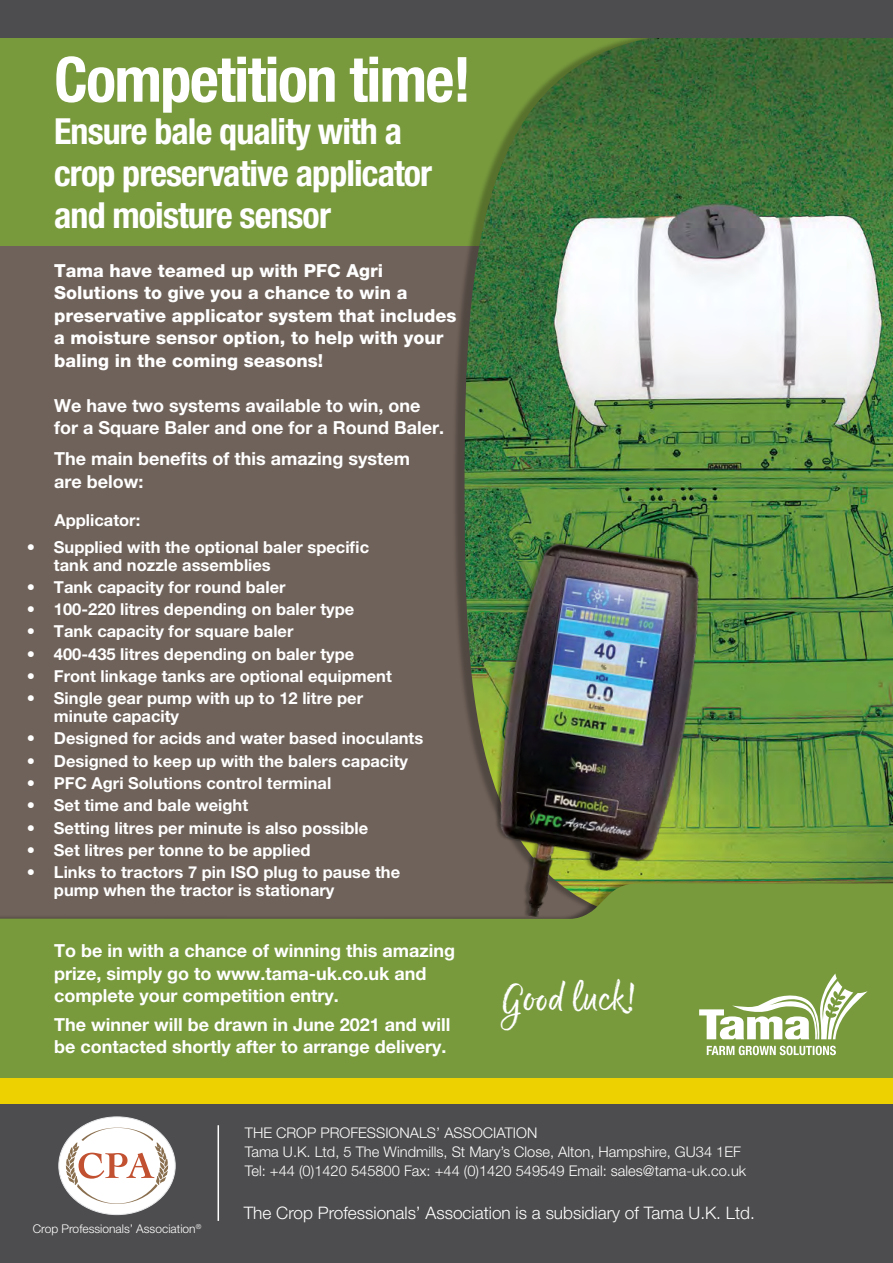
<style>
.page{position:relative;width:893px;height:1263px;background:#fff}
.page>*{position:absolute;margin:0;border:0;box-sizing:border-box;transform-origin:0 0}
.t1{font:700 condensed 62.4px "Helvetica Neue LT Pro";letter-spacing:-.025em;color:#fff}
.t2{font:45px "Good Karma Upright";color:#fff}
.t3{font:700 condensed 36px/42px "Helvetica Neue LT Pro";letter-spacing:-.025em;color:#fff}
.t4{font:700 18px/22.5px "Helvetica Neue LT Pro";color:#fff}
.t5{font:800 18px/22.5px "Helvetica Neue LT Pro";color:#fff}
.t6{font:300 17.25px "Helvetica Neue LT Pro";color:#fff}
.t7{font:700 16.5px/18px "Helvetica Neue LT Pro";color:#fff}
.t8{font:300 14.7px/18.9px "Helvetica Neue LT Pro";color:#fff}
.t9{font:300 12px "Helvetica Neue LT Pro";color:#fff}
</style>
<div class="page">
<div style="left:0;top:38px;width:893px;height:298px;background:#789a3d"></div>
<div style="left:0;top:1090px;width:893px;height:173px;background:#4d4d4f"></div>
<hr style="left:218px;top:1125px;width:1px;height:96px;background:#fff">
<div style="left:0;top:247px;width:893px;height:736px;background:#6f625a"></div>
<div style="left:452px;top:33px;width:441px;height:898px;background:#000;opacity:.27"></div>
<img style="left:465px;top:38px;width:428px;height:841px">
<svg style="left:0;top:883px;width:893px;height:195px;background:#769340"></svg>
<svg style="left:699px;top:973px;width:169px;height:66px"></svg>
<svg style="left:707px;top:1046px;width:129px;height:9px"></svg>
<img style="left:462px;top:531px;width:264px;height:387px">
<div style="left:59px;top:1117px;width:116px;height:97px;background:#fff;border-radius:50%"></div>
<svg style="left:65px;top:1127px;width:104px;height:77px"></svg>
<div style="left:0;top:1078px;width:893px;height:25px;background:#eed100"></div>
<div style="left:0;top:0;width:893px;height:38px;background:#4d4d4f"></div>
<h1 class="t1" style="left:54px;top:42px;width:419px">Competition time!</h1>
<h3 class="t3" style="left:54px;top:110px;width:380px">Ensure bale quality with a crop preservative applicator and moisture sensor</h3>
<p class="t5" style="left:54px;top:259px;width:404px">Tama have teamed up with PFC Agri Solutions to give you a chance to win a preservative applicator system that includes a moisture sensor option, to help with your baling in the coming seasons!</p>
<p class="t4" style="left:54px;top:393px;width:392px">We have two systems available to win, one for a Square Baler and one for a Round Baler.</p>
<p class="t4" style="left:54px;top:447px;width:357px">The main benefits of this amazing system are below:</p>
<p class="t7" style="left:54px;top:511px;width:87px">Applicator:</p>
<p class="t7" style="left:54px;top:537px;width:317px;text-indent:-27px">• Supplied with the optional baler specific tank and nozzle assemblies</p>
<p class="t7" style="left:27px;top:577px;width:260px">• Tank capacity for round baler</p>
<p class="t7" style="left:27px;top:600px;width:329px">• 100-220 litres depending on baler type</p>
<p class="t7" style="left:27px;top:622px;width:268px">• Tank capacity for square baler</p>
<p class="t7" style="left:27px;top:644px;width:329px">• 400-435 litres depending on baler type</p>
<p class="t7" style="left:27px;top:666px;width:366px">• Front linkage tanks are optional equipment</p>
<p class="t7" style="left:54px;top:689px;width:311px;text-indent:-27px">• Single gear pump with up to 12 litre per minute capacity</p>
<p class="t7" style="left:27px;top:729px;width:398px">• Designed for acids and water based inoculants</p>
<p class="t7" style="left:27px;top:751px;width:383px">• Designed to keep up with the balers capacity</p>
<p class="t7" style="left:27px;top:774px;width:306px">• PFC Agri Solutions control terminal</p>
<p class="t7" style="left:27px;top:796px;width:223px">• Set time and bale weight</p>
<p class="t7" style="left:27px;top:818px;width:343px">• Setting litres per minute is also possible</p>
<p class="t7" style="left:27px;top:840px;width:285px">• Set litres per tonne to be applied</p>
<p class="t7" style="left:54px;top:863px;width:348px;text-indent:-27px">• Links to tractors 7 pin ISO plug to pause the pump when the tractor is stationary</p>
<p class="t4" style="left:54px;top:939px;width:402px">To be in with a chance of winning this amazing prize, simply go to www.tama-uk.co.uk and complete your competition entry.</p>
<p class="t4" style="left:54px;top:1012px;width:398px">The winner will be drawn in June 2021 and will be contacted shortly after to arrange delivery.</p>
<h2 class="t2" style="left:502px;top:971px;width:137px">Good luck!</h2>
<p class="t9" style="left:33px;top:1221px;width:170px">Crop Professionals’ Association<sup>®</sup></p>
<p class="t8" style="left:245px;top:1123px;width:503px">THE CROP PROFESSIONALS’ ASSOCIATION<br>Tama U.K. Ltd, 5 The Windmills, St Mary’s Close, Alton, Hampshire, GU34 1EF<br>Tel: +44 (0)1420 545800 Fax: +44 (0)1420 549549 Email: sales@tama-uk.co.uk</p>
<p class="t6" style="left:244px;top:1202px;width:513px">The Crop Professionals’ Association is a subsidiary of Tama U.K. Ltd.</p>
</div>
